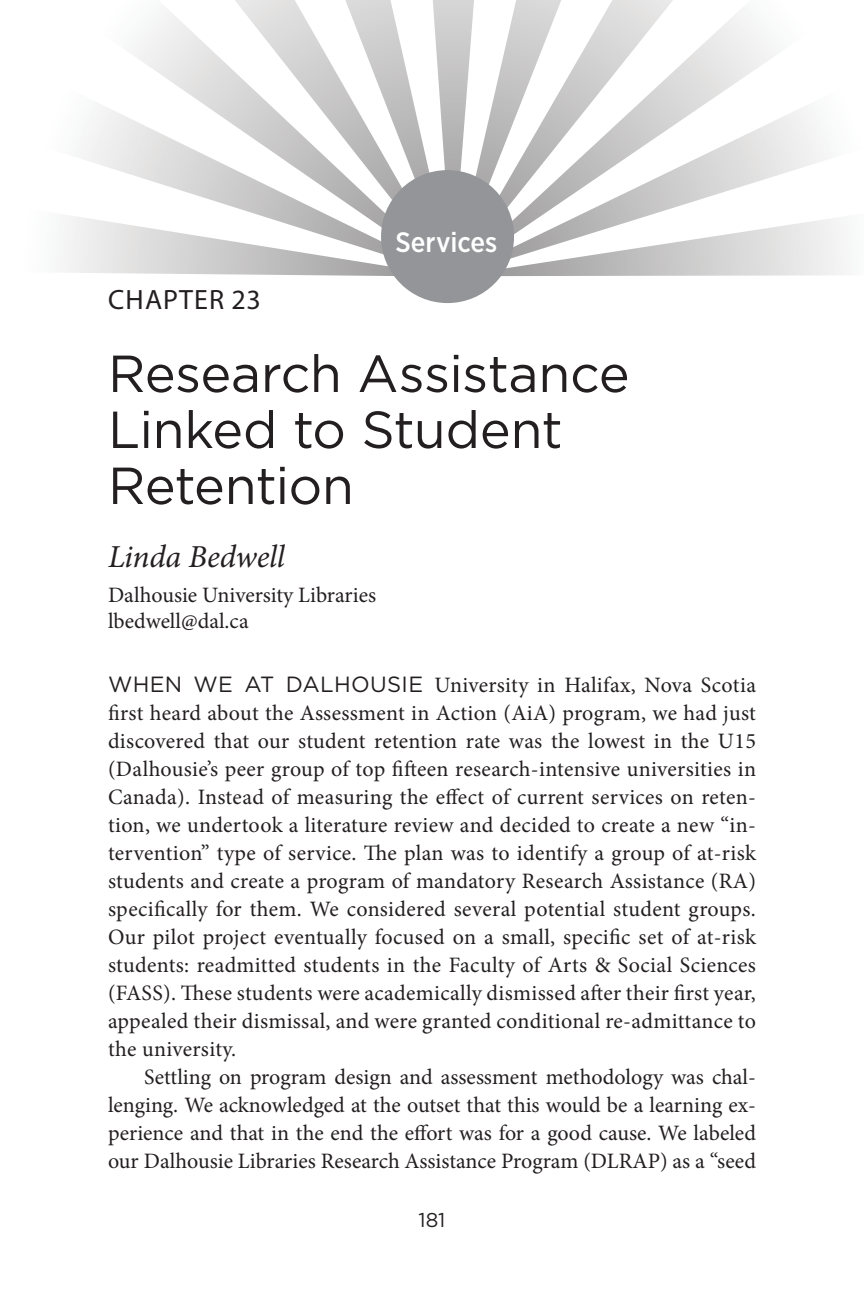
<style>
.page{position:relative;width:864px;height:1296px;background:#fff}
.page>*{position:absolute;margin:0;border:0;box-sizing:border-box;transform-origin:0 0}
.ct{font:52px/56px "Gotham";letter-spacing:-.01em;color:#231f20}
.au{font:italic 32px "Minion Pro";letter-spacing:-.005em;color:#231f20}
.cn{font:28px "Myriad Pro";letter-spacing:.04em;color:#231f20}
.t1{font:500 28px "Gotham Narrow";color:#fff}
.pf{font:22px/28px "Minion Pro";letter-spacing:.005em;color:#231f20;text-align:justify}
.au1{font:22px "Minion Pro";color:#231f20}
.folio{font:20px "Gotham";color:#231f20}
.s1{font-family:"Gotham"}
</style>
<div class="page">
<svg style="left:65px;top:0;width:777px;height:277px"></svg>
<div style="left:381px;top:170px;width:133px;height:133px;background:#939598;border-radius:50%"></div>
<p class="cn" style="left:108px;top:282px;width:154px">CHAPTER 23</p>
<p class="t1" style="left:395px;top:224px;width:103px">Services</p>
<p class="ct" style="left:108px;top:344px;width:523px">Research Assistance<br>Linked to Student<br>Retention</p>
<p class="au" style="left:108px;top:535px;width:178px">Linda Bedwell</p>
<p class="au1" style="left:108px;top:580px;width:270px">Dalhousie University Libraries</p>
<p class="au1" style="left:108px;top:606px;width:142px">lbedwell@dal.ca</p>
<p class="pf" style="left:108px;top:671px;width:650px"><span class="s1">WHEN WE AT DALHOUSIE</span> University in Halifax, Nova Scotia first heard about the Assessment in Action (AiA) program, we had just discovered that our student retention rate was the lowest in the U15 (Dalhousie’s peer group of top fifteen research-intensive universities in Canada). Instead of measuring the effect of current services on reten&shy;tion, we undertook a literature review and decided to create a new “in&shy;tervention” type of service. The plan was to identify a group of at-risk students and create a program of mandatory Research Assistance (RA) specifically for them. We considered several potential student groups.<br>Our pilot project eventually focused on a small, specific set of at-risk students: readmitted students in the Faculty of Arts &amp; Social Sciences (FASS). These students were academically dismissed after their first year, appealed their dismissal, and were granted conditional re-admittance to the university.</p>
<p class="pf" style="left:108px;top:1063px;width:650px;text-indent:36px">Settling on program design and assessment methodology was chal&shy;lenging. We acknowledged at the outset that this would be a learning ex&shy;perience and that in the end the effort was for a good cause. We labeled our Dalhousie Libraries Research Assistance Program (DLRAP) as a “seed</p>
<p class="folio" style="left:419px;top:1207px;width:28px">181</p>
</div>
